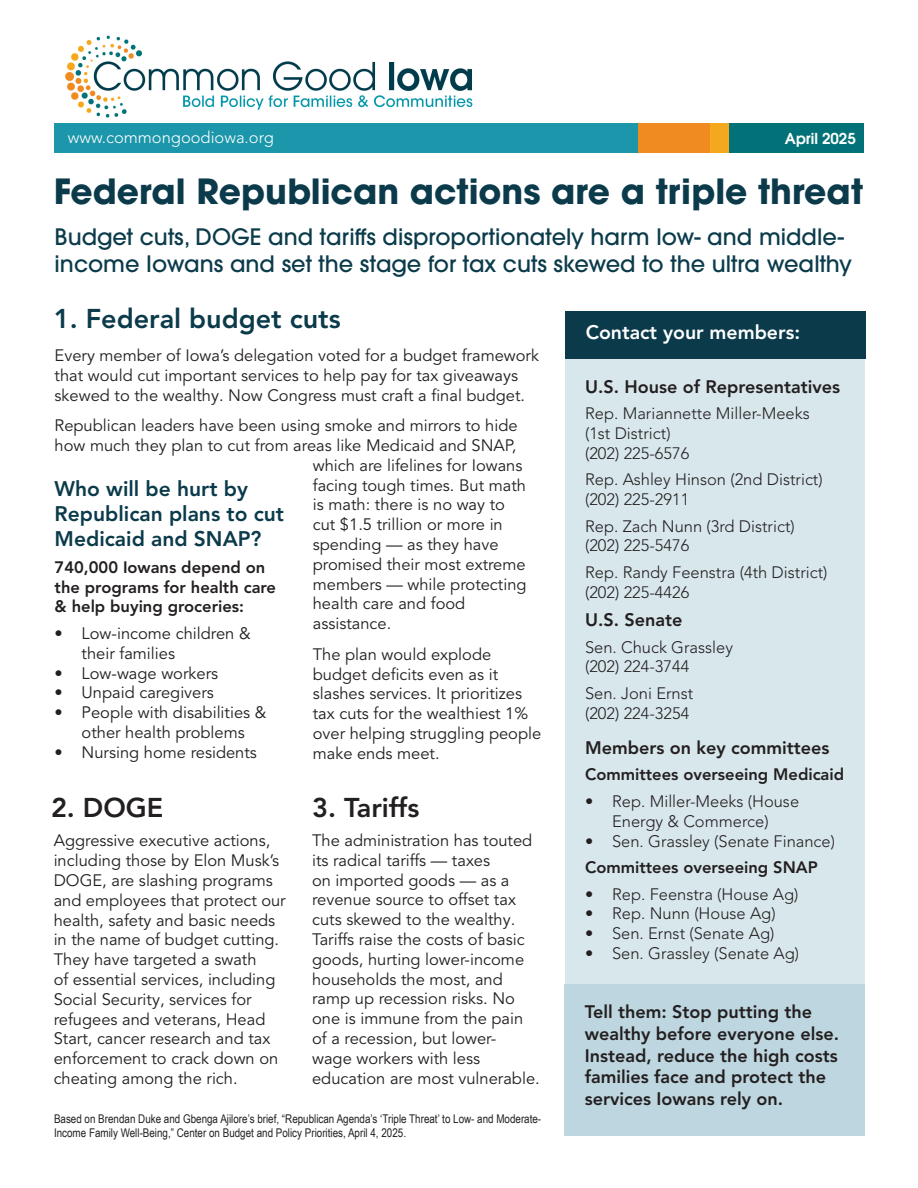
<style>
.page{position:relative;width:918px;height:1188px;background:#fff}
.page>*{position:absolute;margin:0;border:0;box-sizing:border-box;transform-origin:0 0}
.t1{font:700 34.5px "ITC Avant Garde Pro";color:#0b3b4b}
.t2{font:800 27px "Avenir LT Std";color:#0b3b4b}
.t3{font:800 27px "Avenir LT Std";color:#231f20}
.t4{font:500 22.5px/27px "ITC Avant Garde Pro";color:#0b3b4b}
.t5{font:800 21px/25.2px "Avenir LT Std";color:#0b3b4b}
.t6{font:800 19.5px "Avenir LT Std";color:#fff}
.t7{font:800 18px/21.6px "Avenir LT Std";color:#231f20}
.t8{font:16.5px/19.8px "Avenir LT Pro";color:#231f20}
.t9{font:300 16.5px/19.8px "Avenir LT Pro";color:#231f20}
.t10{font:800 16.5px/19.8px "Avenir LT Std";color:#231f20}
.t11{font:300 16.5px "Avenir LT Pro";color:#fff}
.t12{font:600 15px "ITC Avant Garde Pro";color:#fff}
.t13{font:12px/14.4px "Arial Narrow";color:#231f20}
</style>
<div class="page">
<div style="left:54px;top:124px;width:598px;height:29px;background:#1b96aa"></div>
<div style="left:638px;top:124px;width:81px;height:29px;background:#ef8b21"></div>
<div style="left:729px;top:124px;width:135px;height:29px;background:#037278"></div>
<div style="left:710px;top:124px;width:19px;height:29px;background:#f4a81e"></div>
<img style="left:65px;top:35px;width:408px;height:83px">
<div style="left:565px;top:359px;width:300px;height:657px;background:#d8e7ec"></div>
<div style="left:565px;top:985px;width:300px;height:151px;background:#bed6df"></div>
<div style="left:565px;top:311px;width:301px;height:48px;background:#0b3b4b"></div>
<p class="t11" style="left:68px;top:128px;width:208px">www.commongoodiowa.org</p>
<p class="t12" style="left:785px;top:128px;width:72px">April 2025</p>
<p class="t1" style="left:54px;top:168px;width:811px">Federal Republican actions are a triple threat</p>
<p class="t4" style="left:55px;top:223px;width:799px">Budget cuts, DOGE and tariffs disproportionately harm low- and middle&shy;income Iowans and set the stage for tax cuts skewed to the ultra wealthy</p>
<p class="t2" style="left:54px;top:303px;width:289px">1. Federal budget cuts</p>
<p class="t6" style="left:586px;top:321px;width:216px">Contact your members:</p>
<p class="t8" style="left:55px;top:346px;width:486px">Every member of Iowa’s delegation voted for a budget framework that would cut important services to help pay for tax giveaways skewed to the wealthy. Now Congress must craft a final budget.</p>
<p class="t8" style="left:55px;top:416px;width:464px">Republican leaders have been using smoke and mirrors to hide</p>
<p class="t8" style="left:55px;top:436px;width:463px">how much they plan to cut from areas like Medicaid and SNAP,</p>
<p class="t8" style="left:313px;top:456px;width:211px">which are lifelines for Iowans</p>
<p class="t8" style="left:313px;top:475px;width:215px">facing tough times. But math</p>
<p class="t8" style="left:313px;top:495px;width:194px">is math: there is no way to</p>
<p class="t8" style="left:313px;top:515px;width:192px">cut $1.5 trillion or more in</p>
<p class="t8" style="left:313px;top:535px;width:187px">spending — as they have</p>
<p class="t8" style="left:313px;top:555px;width:214px">promised their most extreme</p>
<p class="t8" style="left:313px;top:574px;width:215px">members — while protecting</p>
<p class="t8" style="left:313px;top:594px;width:154px">health care and food</p>
<p class="t8" style="left:313px;top:614px;width:80px">assistance.</p>
<p class="t8" style="left:313px;top:645px;width:230px">The plan would explode budget deficits even as it slashes services. It prioritizes tax cuts for the wealthiest 1% over helping struggling people make ends meet.</p>
<p class="t5" style="left:55px;top:476px;width:231px">Who will be hurt by<br>Republican plans to cut<br>Medicaid and SNAP?</p>
<p class="t10" style="left:55px;top:557px;width:223px">740,000 Iowans depend on the programs for health care &amp; help buying groceries:</p>
<p class="t8" style="left:82px;top:624px;width:170px;text-indent:-27px">• Low-income children &amp; their families</p>
<p class="t8" style="left:55px;top:663px;width:165px">• Low-wage workers</p>
<p class="t8" style="left:55px;top:683px;width:161px">• Unpaid caregivers</p>
<p class="t8" style="left:55px;top:703px;width:213px;text-align:center">• People with disabilities &amp; other health problems</p>
<p class="t8" style="left:55px;top:742px;width:204px">• Nursing home residents</p>
<p class="t3" style="left:51px;top:792px;width:114px">2. DOGE</p>
<p class="t3" style="left:312px;top:792px;width:109px">3. Tariffs</p>
<p class="t8" style="left:54px;top:831px;width:234px">Aggressive executive actions, including those by Elon Musk’s<br>DOGE, are slashing programs and employees that protect our health, safety and basic needs in the name of budget cutting.<br>They have targeted a swath<br>of essential services, including<br>Social Security, services for refugees and veterans, Head<br>Start, cancer research and tax enforcement to crack down on cheating among the rich.</p>
<p class="t8" style="left:312px;top:831px;width:229px">The administration has touted its radical tariffs — taxes<br>on imported goods — as a revenue source to offset tax cuts skewed to the wealthy.<br>Tariffs raise the costs of basic goods, hurting lower-income households the most, and ramp up recession risks. No one is immune from the pain of a recession, but lower&shy;wage workers with less education are most vulnerable.</p>
<p class="t13" style="left:54px;top:1111px;width:489px">Based on Brendan Duke and Gbenga Ajilore’s brief, “Republican Agenda’s ‘Triple Threat’ to Low- and Moderate-<br>Income Family Well-Being,” Center on Budget and Policy Priorities, April 4, 2025.</p>
<p class="t7" style="left:585px;top:376px;width:256px">U.S. House of Representatives</p>
<p class="t9" style="left:585px;top:404px;width:226px">Rep. Mariannette Miller-Meeks (1st District)<br>(202) 225-6576</p>
<p class="t9" style="left:585px;top:470px;width:239px">Rep. Ashley Hinson (2nd District) (202) 225-2911</p>
<p class="t9" style="left:585px;top:516px;width:211px">Rep. Zach Nunn (3rd District) (202) 225-5476</p>
<p class="t9" style="left:585px;top:562px;width:244px">Rep. Randy Feenstra (4th District) (202) 225-4426</p>
<p class="t7" style="left:585px;top:609px;width:99px">U.S. Senate</p>
<p class="t9" style="left:585px;top:637px;width:149px">Sen. Chuck Grassley (202) 224-3744</p>
<p class="t9" style="left:585px;top:683px;width:110px">Sen. Joni Ernst (202) 224-3254</p>
<p class="t7" style="left:585px;top:737px;width:246px">Members on key committees</p>
<p class="t10" style="left:585px;top:765px;width:261px">Committees overseeing Medicaid</p>
<p class="t9" style="left:585px;top:791px;width:216px;text-align:center">• Rep. Miller-Meeks (House<br>Energy &amp; Commerce)</p>
<p class="t9" style="left:585px;top:831px;width:251px">• Sen. Grassley (Senate Finance)</p>
<p class="t10" style="left:585px;top:858px;width:234px">Committees overseeing SNAP</p>
<p class="t9" style="left:585px;top:884px;width:215px">• Rep. Feenstra (House Ag)</p>
<p class="t9" style="left:585px;top:904px;width:192px">• Rep. Nunn (House Ag)</p>
<p class="t9" style="left:585px;top:924px;width:191px">• Sen. Ernst (Senate Ag)</p>
<p class="t9" style="left:585px;top:944px;width:216px">• Sen. Grassley (Senate Ag)</p>
<p class="t7" style="left:585px;top:1001px;width:256px">Tell them: Stop putting the wealthy before everyone else.<br>Instead, reduce the high costs families face and protect the services Iowans rely on.</p>
</div>
